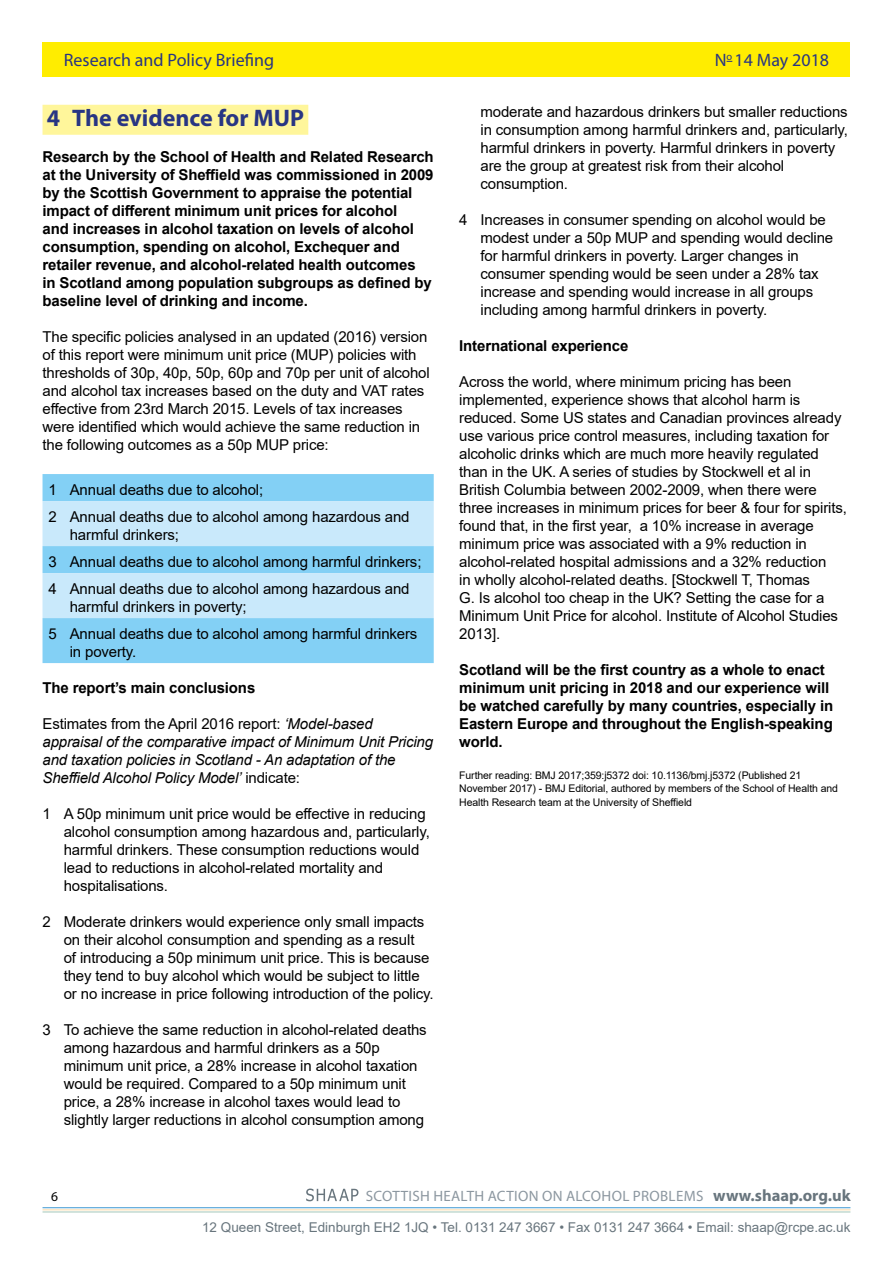
<style>
.page{position:relative;width:893px;height:1263px;background:#fff}
.page>*{position:absolute;margin:0;border:0;box-sizing:border-box;transform-origin:0 0}
.t1{font:700 24px "Myriad Pro";color:#283583}
.t2{font:18px "Myriad Pro";color:#283583}
.t3{font:15px/18px "Arial";letter-spacing:-.01em;color:#000}
.t4{font:700 15px/18px "Arial";letter-spacing:-.01em;color:#000}
.t5{font:italic 15px/18px "Arial";letter-spacing:-.01em;color:#000}
.t6{font:15px "Myriad Pro";letter-spacing:.02em;color:#8c97a0}
.t7{font:13.5px "Arial";color:#68757d}
.t8{font:13.5px "Myriad Pro";color:#000}
.t9{font:10.5px/13.5px "Arial";letter-spacing:-.01em;color:#000}
.s1{font-style:normal}
.s2{font-weight:700;font-size:16.5px;color:#68757d}
</style>
<div class="page">
<svg style="left:306px;top:1188px;width:52px;height:13px"></svg>
<hr style="left:43px;top:1207px;width:807px;height:1px;background:#52a3d6">
<hr style="left:43px;top:1209px;width:807px;height:1px;background:#fedfb1">
<hr style="left:43px;top:1211px;width:807px;height:1px;background:#aecec1">
<div style="left:43px;top:105px;width:265px;height:30px;background:#fff69b"></div>
<div style="left:43px;top:474px;width:391px;height:189px;background:#83d0f5"></div>
<svg style="left:43px;top:501px;width:391px;height:117px;background:#b9e3f9"></svg>
<div style="left:43px;top:43px;width:807px;height:34px;background:#ffed00"></div>
<p class="t2" style="left:64px;top:49px;width:212px">Research and Policy Briefing</p>
<p class="t2" style="left:715px;top:49px;width:116px">N<sup>o</sup> 14 May 2018</p>
<h1 class="t1" style="left:47px;top:102px;width:259px">4 The evidence for MUP</h1>
<p class="t4" style="left:43px;top:148px;width:393px">Research by the School of Health and Related Research at the University of Sheffield was commissioned in 2009 by the Scottish Government to appraise the potential impact of different minimum unit prices for alcohol<br>and increases in alcohol taxation on levels of alcohol consumption, spending on alcohol, Exchequer and retailer revenue, and alcohol-related health outcomes<br>in Scotland among population subgroups as defined by baseline level of drinking and income.</p>
<p class="t3" style="left:43px;top:328px;width:389px">The specific policies analysed in an updated (2016) version of this report were minimum unit price (MUP) policies with thresholds of 30p, 40p, 50p, 60p and 70p per unit of alcohol and alcohol tax increases based on the duty and VAT rates effective from 23rd March 2015. Levels of tax increases were identified which would achieve the same reduction in the following outcomes as a 50p MUP price:</p>
<p class="t3" style="left:49px;top:476px;width:363px;line-height:27px">1 Annual deaths due to alcohol;<br>2 Annual deaths due to alcohol among hazardous and</p>
<p class="t3" style="left:49px;top:521px;width:374px;line-height:27px;text-indent:21px">harmful drinkers;<br>3 Annual deaths due to alcohol among harmful drinkers;<br>4 Annual deaths due to alcohol among hazardous and</p>
<p class="t3" style="left:49px;top:593px;width:370px;line-height:27px;text-indent:21px">harmful drinkers in poverty;<br>5 Annual deaths due to alcohol among harmful drinkers</p>
<p class="t3" style="left:70px;top:643px;width:68px">in poverty.</p>
<p class="t4" style="left:43px;top:679px;width:214px">The report’s main conclusions</p>
<p class="t5" style="left:43px;top:715px;width:392px"><span class="s1">Estimates from the April 2016 report:</span> ‘Model-based appraisal of the comparative impact of Minimum Unit Pricing and taxation policies in Scotland - An adaptation of the Sheffield Alcohol Policy Model’ <span class="s1">indicate:</span></p>
<p class="t3" style="left:64px;top:805px;width:368px;text-indent:-21px">1 A 50p minimum unit price would be effective in reducing alcohol consumption among hazardous and, particularly, harmful drinkers. These consumption reductions would lead to reductions in alcohol-related mortality and hospitalisations.</p>
<p class="t3" style="left:64px;top:913px;width:371px;text-indent:-21px">2 Moderate drinkers would experience only small impacts on their alcohol consumption and spending as a result<br>of introducing a 50p minimum unit price. This is because they tend to buy alcohol which would be subject to little or no increase in price following introduction of the policy.</p>
<p class="t3" style="left:64px;top:1021px;width:364px;text-indent:-21px">3 To achieve the same reduction in alcohol-related deaths among hazardous and harmful drinkers as a 50p minimum unit price, a 28% increase in alcohol taxation would be required. Compared to a 50p minimum unit price, a 28% increase in alcohol taxes would lead to slightly larger reductions in alcohol consumption among</p>
<p class="t3" style="left:480px;top:103px;width:369px">moderate and hazardous drinkers but smaller reductions in consumption among harmful drinkers and, particularly, harmful drinkers in poverty. Harmful drinkers in poverty are the group at greatest risk from their alcohol consumption.</p>
<p class="t3" style="left:480px;top:211px;width:354px;text-indent:-21px">4 Increases in consumer spending on alcohol would be modest under a 50p MUP and spending would decline for harmful drinkers in poverty. Larger changes in consumer spending would be seen under a 28% tax increase and spending would increase in all groups including among harmful drinkers in poverty.</p>
<p class="t4" style="left:459px;top:337px;width:171px">International experience</p>
<p class="t3" style="left:459px;top:373px;width:389px">Across the world, where minimum pricing has been implemented, experience shows that alcohol harm is reduced. Some US states and Canadian provinces already use various price control measures, including taxation for alcoholic drinks which are much more heavily regulated than in the UK. A series of studies by Stockwell et al in British Columbia between 2002-2009, when there were three increases in minimum prices for beer &amp; four for spirits, found that, in the first year, a 10% increase in average minimum price was associated with a 9% reduction in alcohol-related hospital admissions and a 32% reduction<br>in wholly alcohol-related deaths. [Stockwell T, Thomas<br>G. Is alcohol too cheap in the UK? Setting the case for a Minimum Unit Price for alcohol. Institute of Alcohol Studies 2013].</p>
<p class="t4" style="left:459px;top:661px;width:376px">Scotland will be the first country as a whole to enact minimum unit pricing in 2018 and our experience will be watched carefully by many countries, especially in Eastern Europe and throughout the English-speaking world.</p>
<p class="t9" style="left:459px;top:768px;width:380px">Further reading: BMJ 2017;359:j5372 doi: 10.1136/bmj.j5372 (Published 21<br>November 2017) - BMJ Editorial, authored by members of the School of Health and<br>Health Research team at the University of Sheffield</p>
<p class="t8" style="left:51px;top:1188px;width:8px">6</p>
<p class="t6" style="left:366px;top:1187px;width:486px">SCOTTISH HEALTH ACTION ON ALCOHOL PROBLEMS <span class="s2">www.shaap.org.uk</span></p>
<p class="t7" style="left:202px;top:1218px;width:650px">12 Queen Street, Edinburgh EH2 1JQ • Tel. 0131 247 3667 • Fax 0131 247 3664 • Email: shaap@rcpe.ac.uk</p>
</div>
